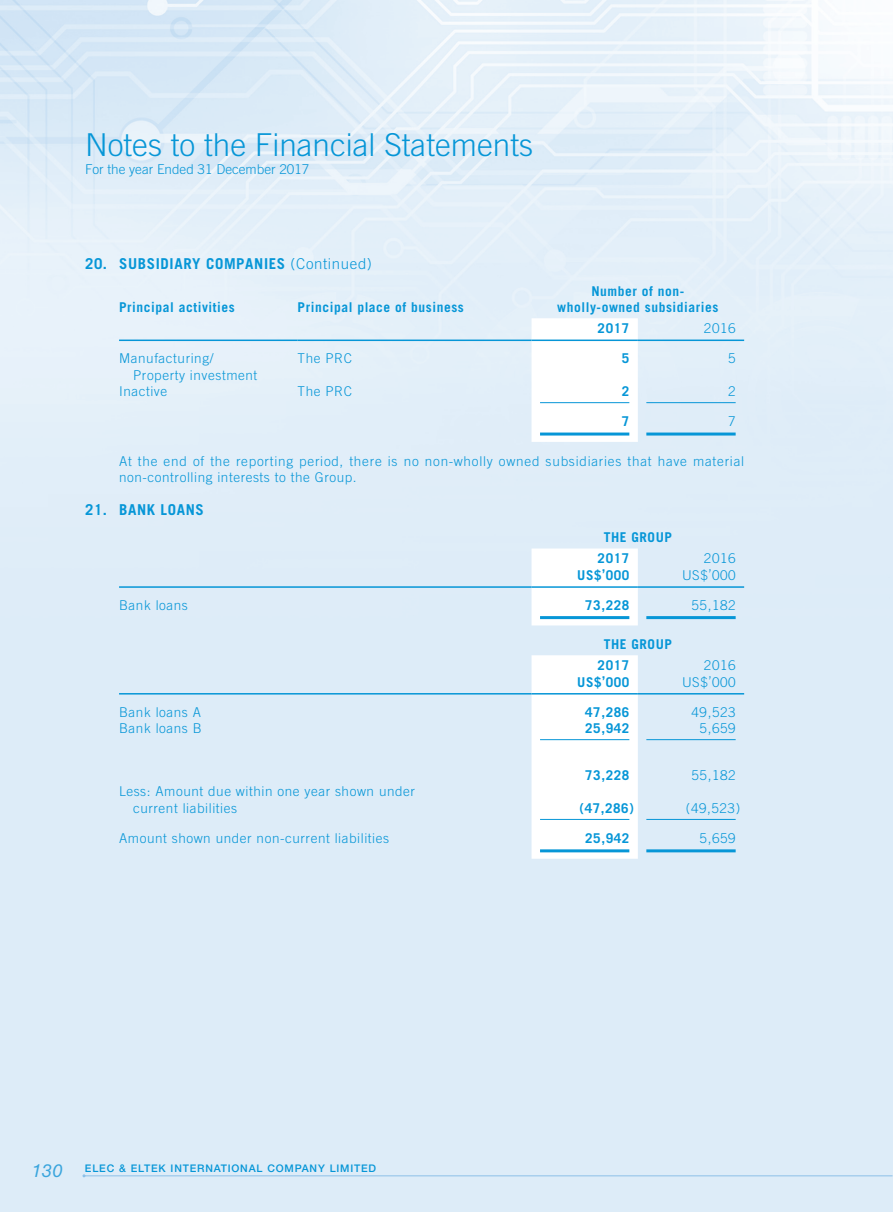
<style>
.page{position:relative;width:893px;height:1212px;background:#fff}
.page>*{position:absolute;margin:0;border:0;box-sizing:border-box;transform-origin:0 0}
.t1{font:300 31.5px "Trade Gothic LT Std";color:#0696d7}
._3__標題{font:700 15px "Trade Gothic LT Std";letter-spacing:.04em;color:#0696d7}
._1__內文{font:300 13.5px/16.5px "Trade Gothic LT Std";letter-spacing:.04em;color:#0696d7}
._1__內文-2{font:700 13.5px "Trade Gothic LT Std";letter-spacing:.04em;color:#0696d7}
._1__內文-3{font:300 13.5px "Trade Gothic LT Std";color:#0696d7}
.t2{font:500 10.5px "Helvetica Neue LT Std";letter-spacing:.08em;color:#0696d7}
.s1{font-weight:300}
.s2{font-weight:400;font-style:italic;font-size:18px;color:#3aa5dd}
</style>
<div class="page">
<img style="left:0;top:0;width:892px;height:1212px">
<hr style="left:84px;top:1175px;width:808px;height:1px;background:#8cc0e8">
<svg style="left:531px;top:318px;width:107px;height:124px"></svg>
<hr style="left:119px;top:339px;width:179px;height:2px;background:#0696d7">
<hr style="left:298px;top:339px;width:233px;height:2px;background:#0696d7">
<hr style="left:531px;top:339px;width:107px;height:2px;background:#0696d7">
<hr style="left:638px;top:339px;width:106px;height:2px;background:#0696d7">
<hr style="left:540px;top:402px;width:89px;height:1px;background:#0696d7">
<hr style="left:646px;top:402px;width:90px;height:1px;background:#0696d7">
<hr style="left:540px;top:432px;width:89px;height:3px;background:#0696d7">
<hr style="left:646px;top:432px;width:90px;height:3px;background:#0696d7">
<svg style="left:531px;top:548px;width:107px;height:77px"></svg>
<hr style="left:119px;top:586px;width:412px;height:2px;background:#0696d7">
<hr style="left:531px;top:586px;width:107px;height:2px;background:#0696d7">
<hr style="left:638px;top:586px;width:106px;height:2px;background:#0696d7">
<hr style="left:540px;top:616px;width:89px;height:3px;background:#0696d7">
<hr style="left:646px;top:616px;width:90px;height:3px;background:#0696d7">
<svg style="left:531px;top:655px;width:107px;height:204px"></svg>
<hr style="left:119px;top:693px;width:412px;height:1px;background:#0696d7">
<hr style="left:531px;top:693px;width:107px;height:1px;background:#0696d7">
<hr style="left:638px;top:693px;width:106px;height:1px;background:#0696d7">
<hr style="left:540px;top:739px;width:89px;height:1px;background:#0696d7">
<hr style="left:646px;top:739px;width:90px;height:1px;background:#0696d7">
<hr style="left:540px;top:819px;width:89px;height:1px;background:#0696d7">
<hr style="left:646px;top:819px;width:90px;height:1px;background:#0696d7">
<hr style="left:540px;top:849px;width:89px;height:3px;background:#0696d7">
<hr style="left:646px;top:849px;width:90px;height:3px;background:#0696d7">
<h1 class="t1" style="left:85px;top:126px;width:450px">Notes to the Financial Statements</h1>
<p class="_1__內文-3" style="left:85px;top:161px;width:226px">For the year Ended 31 December 2017</p>
<p class="_3__標題" style="left:85px;top:254px;width:288px">20. SUBSIDIARY COMPANIES <span class="s1">(Continued)</span></p>
<p class="_1__內文-2" style="left:591px;top:282px;width:94px">Number of non-</p>
<p class="_1__內文-2" style="left:119px;top:299px;width:117px">Principal activities</p>
<p class="_1__內文-2" style="left:298px;top:299px;width:168px">Principal place of business</p>
<p class="_1__內文-2" style="left:557px;top:299px;width:163px">wholly-owned subsidiaries</p>
<p class="_1__內文-2" style="left:598px;top:320px;width:33px">2017</p>
<p class="_1__內文" style="left:704px;top:320px;width:33px">2016</p>
<p class="_1__內文" style="left:119px;top:350px;width:96px">Manufacturing/</p>
<p class="_1__內文" style="left:298px;top:350px;width:56px">The PRC</p>
<p class="_1__內文-2" style="left:622px;top:350px;width:9px">5</p>
<p class="_1__內文" style="left:728px;top:350px;width:9px">5</p>
<p class="_1__內文" style="left:133px;top:366px;width:126px">Property investment</p>
<p class="_1__內文" style="left:119px;top:383px;width:50px">Inactive</p>
<p class="_1__內文" style="left:298px;top:383px;width:56px">The PRC</p>
<p class="_1__內文-2" style="left:622px;top:383px;width:9px">2</p>
<p class="_1__內文" style="left:728px;top:383px;width:9px">2</p>
<p class="_1__內文-2" style="left:622px;top:413px;width:9px">7</p>
<p class="_1__內文" style="left:728px;top:413px;width:9px">7</p>
<p class="_1__內文" style="left:119px;top:452px;width:627px">At the end of the reporting period, there is no non-wholly owned subsidiaries that have material non-controlling interests to the Group.</p>
<p class="_3__標題" style="left:85px;top:501px;width:120px">21. BANK LOANS</p>
<p class="_1__內文-2" style="left:604px;top:529px;width:70px">THE GROUP</p>
<p class="_1__內文-2" style="left:598px;top:550px;width:33px">2017</p>
<p class="_1__內文" style="left:704px;top:550px;width:33px">2016</p>
<p class="_1__內文-2" style="left:577px;top:567px;width:54px">US$’000</p>
<p class="_1__內文" style="left:682px;top:567px;width:55px">US$’000</p>
<p class="_1__內文" style="left:119px;top:597px;width:70px">Bank loans</p>
<p class="_1__內文-2" style="left:585px;top:597px;width:46px">73,228</p>
<p class="_1__內文" style="left:691px;top:597px;width:46px">55,182</p>
<p class="_1__內文-2" style="left:604px;top:636px;width:70px">THE GROUP</p>
<p class="_1__內文-2" style="left:598px;top:657px;width:33px">2017</p>
<p class="_1__內文" style="left:704px;top:657px;width:33px">2016</p>
<p class="_1__內文-2" style="left:577px;top:673px;width:54px">US$’000</p>
<p class="_1__內文" style="left:682px;top:673px;width:55px">US$’000</p>
<p class="_1__內文" style="left:119px;top:703px;width:83px">Bank loans A</p>
<p class="_1__內文-2" style="left:585px;top:703px;width:46px">47,286</p>
<p class="_1__內文" style="left:691px;top:703px;width:46px">49,523</p>
<p class="_1__內文" style="left:119px;top:720px;width:84px">Bank loans B</p>
<p class="_1__內文-2" style="left:585px;top:720px;width:46px">25,942</p>
<p class="_1__內文" style="left:700px;top:720px;width:38px">5,659</p>
<p class="_1__內文-2" style="left:585px;top:767px;width:46px">73,228</p>
<p class="_1__內文" style="left:691px;top:766px;width:46px">55,182</p>
<p class="_1__內文" style="left:119px;top:783px;width:297px">Less: Amount due within one year shown under</p>
<p class="_1__內文" style="left:133px;top:799px;width:105px">current liabilities</p>
<p class="_1__內文-2" style="left:580px;top:800px;width:56px">(47,286)</p>
<p class="_1__內文" style="left:686px;top:799px;width:56px">(49,523)</p>
<p class="_1__內文" style="left:119px;top:830px;width:272px">Amount shown under non-current liabilities</p>
<p class="_1__內文-2" style="left:585px;top:830px;width:46px">25,942</p>
<p class="_1__內文" style="left:700px;top:830px;width:38px">5,659</p>
<p class="t2" style="left:32px;top:1162px;width:346px"><span class="s2">130</span> ELEC &amp; ELTEK INTERNATIONAL COMPANY LIMITED</p>
</div>
